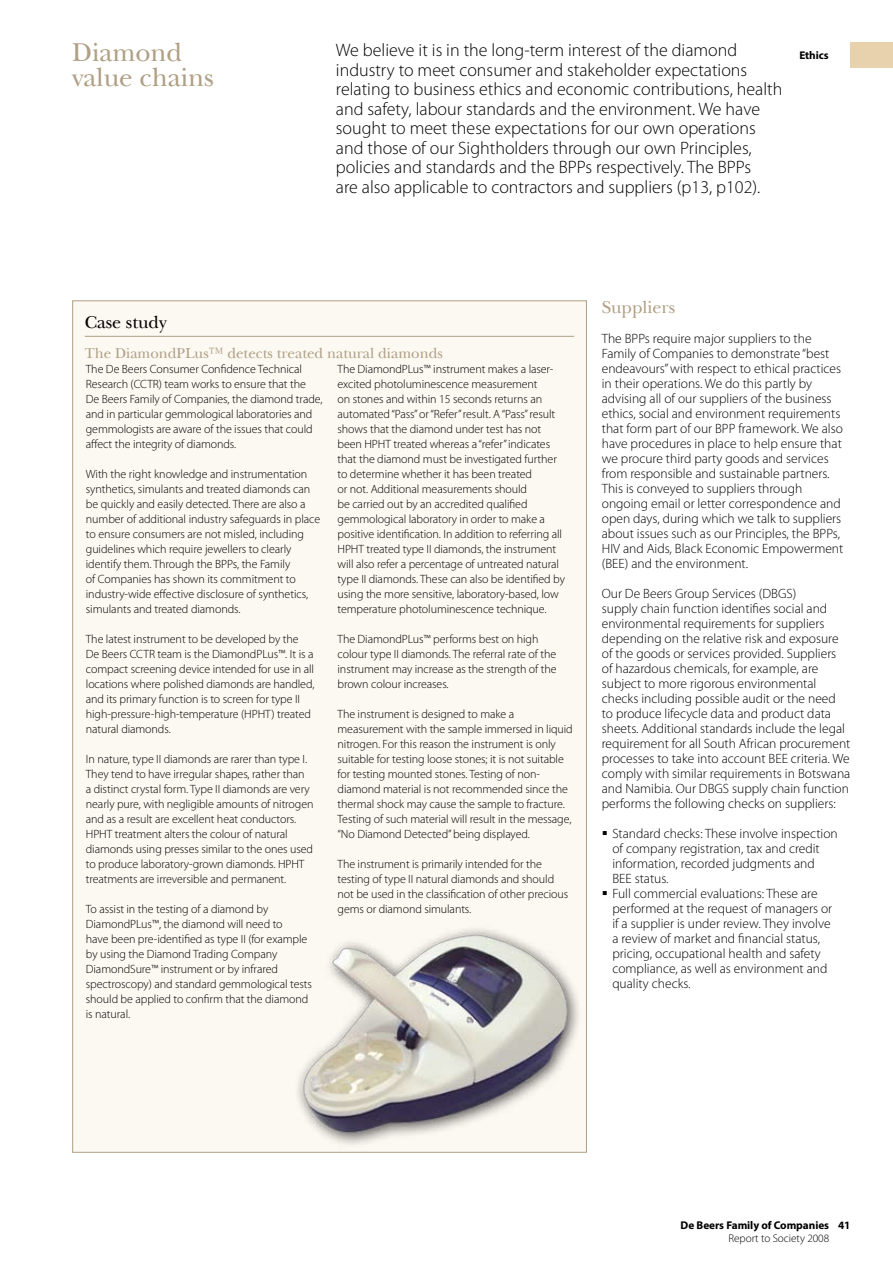
<style>
.page{position:relative;width:893px;height:1263px;background:#fff}
.page>*{position:absolute;margin:0;border:0;box-sizing:border-box;transform-origin:0 0}
.t1{font:27px/25.5px "New Baskerville";letter-spacing:-.005em;color:#afa085}
.t2{font:300 18px/19.5px "Myriad Pro";color:#000}
.t3{font:18px "New Baskerville";color:#afa085}
.t4{font:18px "New Baskerville";color:#000}
.t5{font:15px "New Baskerville";color:#afa085}
.t6{font:300 13.5px/15px "Myriad Pro";color:#000}
.t7{font:300 12px/15px "Myriad Pro";letter-spacing:-.005em;color:#000}
.t8{font:700 11.25px "Myriad Pro";letter-spacing:-.005em;color:#000}
.t9{font:300 11.25px "Myriad Pro";letter-spacing:-.005em;color:#000}
</style>
<div class="page">
<div style="left:850px;top:43px;width:43px;height:25px;background:#e7d2ad"></div>
<div style="left:72px;top:300px;width:515px;height:853px;background:#fcf8f2;border:1px solid #afa085"></div>
<hr style="left:85px;top:336px;width:489px;height:1px;background:#afa085">
<img style="left:286px;top:920px;width:301px;height:233px">
<h1 class="t1" style="left:72px;top:39px;width:143px">Diamond value chains</h1>
<p class="t2" style="left:336px;top:41px;width:448px">We believe it is in the long-term interest of the diamond industry to meet consumer and stakeholder expectations relating to business ethics and economic contributions, health and safety, labour standards and the environment. We have sought to meet these expectations for our own operations and those of our Sightholders through our own Principles, policies and standards and the BPPs respectively. The BPPs<br>are also applicable to contractors and suppliers (p13, p102).</p>
<p class="t8" style="left:799px;top:48px;width:31px">Ethics</p>
<h2 class="t4" style="left:85px;top:311px;width:83px">Case study</h2>
<p class="t5" style="left:85px;top:344px;width:359px">The DiamondPLus™ detects treated natural diamonds</p>
<p class="t7" style="left:86px;top:361px;width:238px">The De Beers Consumer Confidence Technical Research (CCTR) team works to ensure that the<br>De Beers Family of Companies, the diamond trade, and in particular gemmological laboratories and gemmologists are aware of the issues that could affect the integrity of diamonds.</p>
<p class="t7" style="left:86px;top:466px;width:236px">With the right knowledge and instrumentation synthetics, simulants and treated diamonds can be quickly and easily detected. There are also a number of additional industry safeguards in place to ensure consumers are not misled, including guidelines which require jewellers to clearly identify them. Through the BPPs, the Family<br>of Companies has shown its commitment to industry-wide effective disclosure of synthetics, simulants and treated diamonds.</p>
<p class="t7" style="left:86px;top:631px;width:230px">The latest instrument to be developed by the De Beers CCTR team is the DiamondPLus™. It is a compact screening device intended for use in all locations where polished diamonds are handled, and its primary function is to screen for type II high-pressure-high-temperature (HPHT) treated natural diamonds.</p>
<p class="t7" style="left:86px;top:751px;width:229px">In nature, type II diamonds are rarer than type I.<br>They tend to have irregular shapes, rather than<br>a distinct crystal form. Type II diamonds are very nearly pure, with negligible amounts of nitrogen and as a result are excellent heat conductors.<br>HPHT treatment alters the colour of natural diamonds using presses similar to the ones used to produce laboratory-grown diamonds. HPHT treatments are irreversible and permanent.</p>
<p class="t7" style="left:86px;top:901px;width:228px">To assist in the testing of a diamond by DiamondPLus™, the diamond will need to<br>have been pre-identified as type II (for example by using the Diamond Trading Company DiamondSure™ instrument or by infrared spectroscopy) and standard gemmological tests should be applied to confirm that the diamond is natural.</p>
<p class="t7" style="left:338px;top:361px;width:229px">The DiamondPLus™ instrument makes a laser&shy;excited photoluminescence measurement<br>on stones and within 15 seconds returns an automated “Pass” or “Refer” result. A “Pass” result shows that the diamond under test has not been HPHT treated whereas a “refer” indicates that the diamond must be investigated further to determine whether it has been treated<br>or not. Additional measurements should<br>be carried out by an accredited qualified gemmological laboratory in order to make a positive identification. In addition to referring all HPHT treated type II diamonds, the instrument will also refer a percentage of untreated natural type II diamonds. These can also be identified by using the more sensitive, laboratory-based, low temperature photoluminescence technique.</p>
<p class="t7" style="left:338px;top:631px;width:221px">The DiamondPLus™ performs best on high colour type II diamonds. The referral rate of the instrument may increase as the strength of the brown colour increases.</p>
<p class="t7" style="left:338px;top:706px;width:237px">The instrument is designed to make a measurement with the sample immersed in liquid nitrogen. For this reason the instrument is only suitable for testing loose stones; it is not suitable for testing mounted stones. Testing of non&shy;diamond material is not recommended since the thermal shock may cause the sample to fracture.<br>Testing of such material will result in the message, “No Diamond Detected” being displayed.</p>
<p class="t7" style="left:338px;top:856px;width:232px">The instrument is primarily intended for the testing of type II natural diamonds and should not be used in the classification of other precious gems or diamond simulants.</p>
<h2 class="t3" style="left:602px;top:296px;width:75px">Suppliers</h2>
<p class="t6" style="left:602px;top:331px;width:243px">The BPPs require major suppliers to the Family of Companies to demonstrate “best endeavours” with respect to ethical practices in their operations. We do this partly by advising all of our suppliers of the business ethics, social and environment requirements that form part of our BPP framework. We also have procedures in place to help ensure that we procure third party goods and services from responsible and sustainable partners.<br>This is conveyed to suppliers through ongoing email or letter correspondence and open days, during which we talk to suppliers about issues such as our Principles, the BPPs, HIV and Aids, Black Economic Empowerment (BEE) and the environment.</p>
<p class="t6" style="left:602px;top:586px;width:250px">Our De Beers Group Services (DBGS)<br>supply chain function identifies social and environmental requirements for suppliers depending on the relative risk and exposure of the goods or services provided. Suppliers<br>of hazardous chemicals, for example, are subject to more rigorous environmental checks including possible audit or the need to produce lifecycle data and product data sheets. Additional standards include the legal requirement for all South African procurement processes to take into account BEE criteria. We comply with similar requirements in Botswana and Namibia. Our DBGS supply chain function performs the following checks on suppliers:</p>
<p class="t6" style="left:612px;top:826px;width:227px">Standard checks: These involve inspection of company registration, tax and credit information, recorded judgments and<br>BEE status.<br>Full commercial evaluations: These are performed at the request of managers or if a supplier is under review. They involve a review of market and financial status, pricing, occupational health and safety compliance, as well as environment and quality checks.</p>
<p class="t8" style="left:681px;top:1218px;width:150px">De Beers Family of Companies</p>
<p class="t9" style="left:728px;top:1232px;width:102px">Report to Society 2008</p>
<p class="t8" style="left:838px;top:1218px;width:14px">41</p>
</div>
